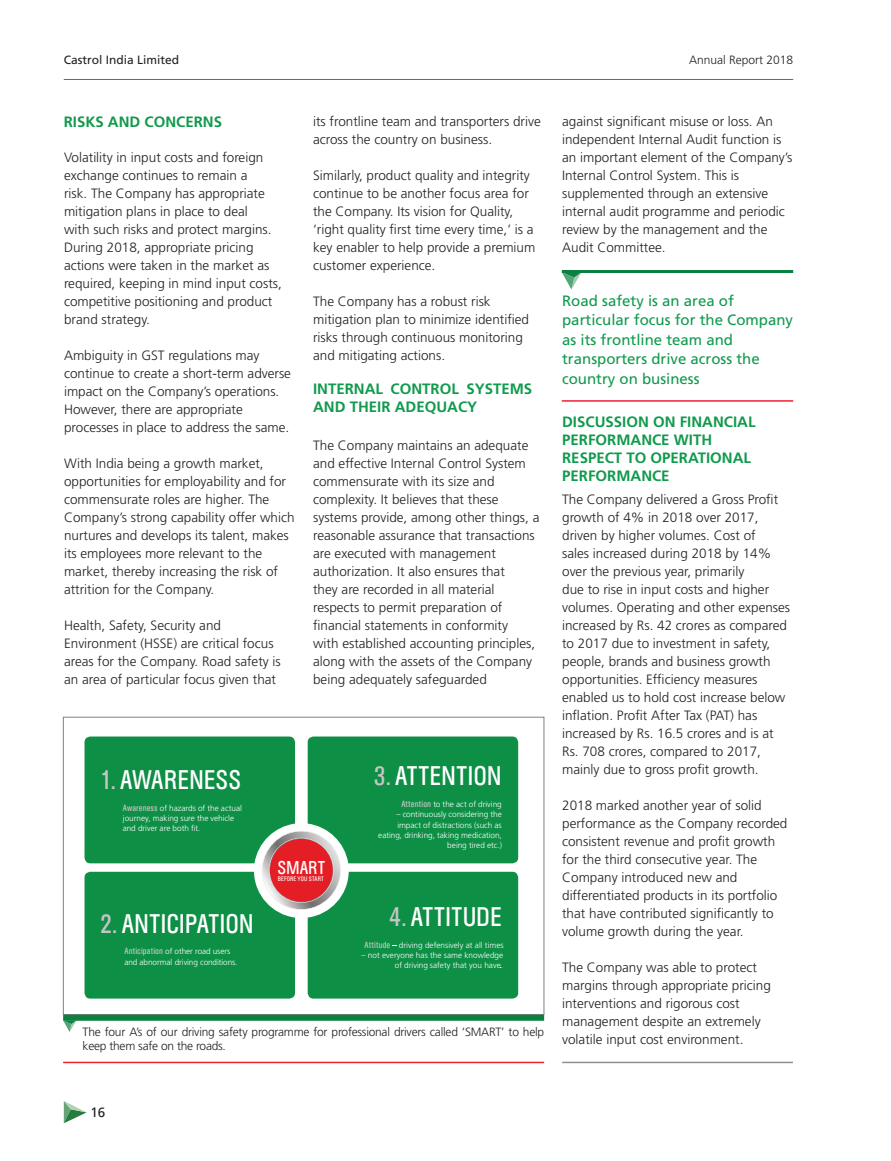
<style>
.page{position:relative;width:891px;height:1161px;background:#fff}
.page>*{position:absolute;margin:0;border:0;box-sizing:border-box;transform-origin:0 0}
.t1{font:24.6px "Castrol Sans Con";letter-spacing:-.005em;color:#fff}
.t2{font:16.95px "Castrol Sans Con";color:#fff}
.t3{font:700 15px/18px "Frutiger LT Std";color:#119a4d}
.t4{font:15px/19.5px "Frutiger LT Std";color:#119a4d}
.t5{font:300 13.5px/18px "Frutiger LT Std";color:#231f20}
.t6{font:13.5px "Frutiger LT";color:#231f20}
.t7{font:300 12px/13.5px "Frutiger LT Std";letter-spacing:-.02em;color:#231f20}
.t8{font:12px "Frutiger LT Std";color:#231f20}
.t9{font:300 12px "Frutiger LT Std";color:#231f20}
.t10{font:300 8.25px/10.2px "Frutiger LT Std";color:#fff;text-align:right}
.t11{font:5.85px "Castrol Sans Con";letter-spacing:.02em;color:#fff}
.s1{color:#c6c5c4}
.s2{font-family:"Castrol Sans Con";font-weight:400;color:#c6c5c4}
</style>
<div class="page">
<hr style="left:64px;top:79px;width:729px;height:1px;background:#119a4d">
<svg style="left:64px;top:1101px;width:23px;height:22px"></svg>
<hr style="left:562px;top:270px;width:231px;height:3px;background:#0b8040">
<hr style="left:562px;top:400px;width:231px;height:2px;background:#ee1f2f">
<svg style="left:562px;top:273px;width:19px;height:16px"></svg>
<svg style="left:85px;top:737px;width:433px;height:262px;background:#259351"></svg>
<div style="left:63px;top:717px;width:481px;height:298px;border:1px solid #808285"></div>
<div style="left:63px;top:1015px;width:481px;height:6px;background:#0b8040"></div>
<svg style="left:63px;top:1021px;width:13px;height:11px"></svg>
<hr style="left:63px;top:1062px;width:481px;height:1px;background:#ee1f2f">
<hr style="left:562px;top:1062px;width:231px;height:1px;background:#8f9092">
<p class="t8" style="left:64px;top:53px;width:117px">Castrol India Limited</p>
<p class="t9" style="left:689px;top:53px;width:106px">Annual Report 2018</p>
<p class="t3" style="left:64px;top:113px;width:160px">RISKS AND CONCERNS</p>
<p class="t5" style="left:64px;top:149px;width:219px">Volatility in input costs and foreign exchange continues to remain a<br>risk. The Company has appropriate mitigation plans in place to deal<br>with such risks and protect margins.<br>During 2018, appropriate pricing actions were taken in the market as required, keeping in mind input costs, competitive positioning and product brand strategy.</p>
<p class="t5" style="left:64px;top:347px;width:229px">Ambiguity in GST regulations may continue to create a short-term adverse impact on the Company’s operations.<br>However, there are appropriate processes in place to address the same.</p>
<p class="t5" style="left:64px;top:455px;width:232px">With India being a growth market, opportunities for employability and for commensurate roles are higher. The Company’s strong capability offer which nurtures and develops its talent, makes its employees more relevant to the market, thereby increasing the risk of attrition for the Company.</p>
<p class="t5" style="left:64px;top:617px;width:218px">Health, Safety, Security and Environment (HSSE) are critical focus areas for the Company. Road safety is an area of particular focus given that</p>
<p class="t5" style="left:313px;top:113px;width:229px">its frontline team and transporters drive across the country on business.</p>
<p class="t5" style="left:313px;top:167px;width:224px">Similarly, product quality and integrity continue to be another focus area for the Company. Its vision for Quality, ‘right quality first time every time,’ is a key enabler to help provide a premium customer experience.</p>
<p class="t5" style="left:313px;top:293px;width:218px">The Company has a robust risk mitigation plan to minimize identified risks through continuous monitoring and mitigating actions.</p>
<p class="t3" style="left:313px;top:380px;width:221px">INTERNAL CONTROL SYSTEMS<br>AND THEIR ADEQUACY</p>
<p class="t5" style="left:313px;top:437px;width:228px">The Company maintains an adequate and effective Internal Control System commensurate with its size and complexity. It believes that these systems provide, among other things, a reasonable assurance that transactions are executed with management authorization. It also ensures that<br>they are recorded in all material respects to permit preparation of financial statements in conformity<br>with established accounting principles, along with the assets of the Company being adequately safeguarded</p>
<p class="t1" style="left:373px;top:760px;width:130px"><span class="s1">3.</span> ATTENTION</p>
<p class="t10" style="left:401px;top:799px;width:102px"><span class="s2">Attention</span> to the act of driving</p>
<p class="t1" style="left:100px;top:764px;width:143px"><span class="s1">1.</span> AWARENESS</p>
<p class="t10" style="left:123px;top:803px;width:120px"><span class="s2">Awareness</span> of hazards of the actual</p>
<p class="t10" style="left:123px;top:813px;width:113px;text-align:left">journey, making sure the vehicle and driver are both fit.</p>
<p class="t10" style="left:378px;top:809px;width:125px">– continuously considering the impact of distractions (such as eating, drinking, taking medication, being tired etc.)</p>
<p class="t1" style="left:100px;top:908px;width:156px"><span class="s1">2.</span> ANTICIPATION</p>
<p class="t10" style="left:124px;top:947px;width:107px"><span class="s2">Anticipation</span> of other road users</p>
<p class="t10" style="left:124px;top:957px;width:115px">and abnormal driving conditions.</p>
<p class="t2" style="left:277px;top:857px;width:49px">SMART</p>
<p class="t11" style="left:278px;top:875px;width:47px">BEFORE YOU START</p>
<p class="t1" style="left:389px;top:901px;width:114px"><span class="s1">4.</span> ATTITUDE</p>
<p class="t10" style="left:365px;top:940px;width:141px"><span class="s2">Attitude</span> – driving defensively at all times</p>
<p class="t10" style="left:362px;top:950px;width:143px">– not everyone has the same knowledge of driving safety that you have.</p>
<p class="t7" style="left:83px;top:1026px;width:463px">The four A’s of our driving safety programme for professional drivers called ‘SMART’ to help keep them safe on the roads.</p>
<p class="t5" style="left:562px;top:113px;width:232px">against significant misuse or loss. An independent Internal Audit function is an important element of the Company’s Internal Control System. This is supplemented through an extensive internal audit programme and periodic review by the management and the Audit Committee.</p>
<p class="t4" style="left:562px;top:291px;width:232px">Road safety is an area of particular focus for the Company as its frontline team and transporters drive across the country on business</p>
<p class="t3" style="left:562px;top:413px;width:195px">DISCUSSION ON FINANCIAL<br>PERFORMANCE WITH<br>RESPECT TO OPERATIONAL<br>PERFORMANCE</p>
<p class="t5" style="left:562px;top:491px;width:230px">The Company delivered a Gross Profit growth of 4% in 2018 over 2017, driven by higher volumes. Cost of<br>sales increased during 2018 by 14% over the previous year, primarily<br>due to rise in input costs and higher volumes. Operating and other expenses increased by Rs. 42 crores as compared to 2017 due to investment in safety, people, brands and business growth opportunities. Efficiency measures enabled us to hold cost increase below inflation. Profit After Tax (PAT) has increased by Rs. 16.5 crores and is at Rs. 708 crores, compared to 2017, mainly due to gross profit growth.</p>
<p class="t5" style="left:562px;top:797px;width:227px">2018 marked another year of solid performance as the Company recorded consistent revenue and profit growth for the third consecutive year. The Company introduced new and differentiated products in its portfolio that have contributed significantly to volume growth during the year.</p>
<p class="t5" style="left:562px;top:959px;width:210px">The Company was able to protect margins through appropriate pricing interventions and rigorous cost management despite an extremely volatile input cost environment.</p>
<p class="t6" style="left:90px;top:1105px;width:17px">16</p>
</div>
